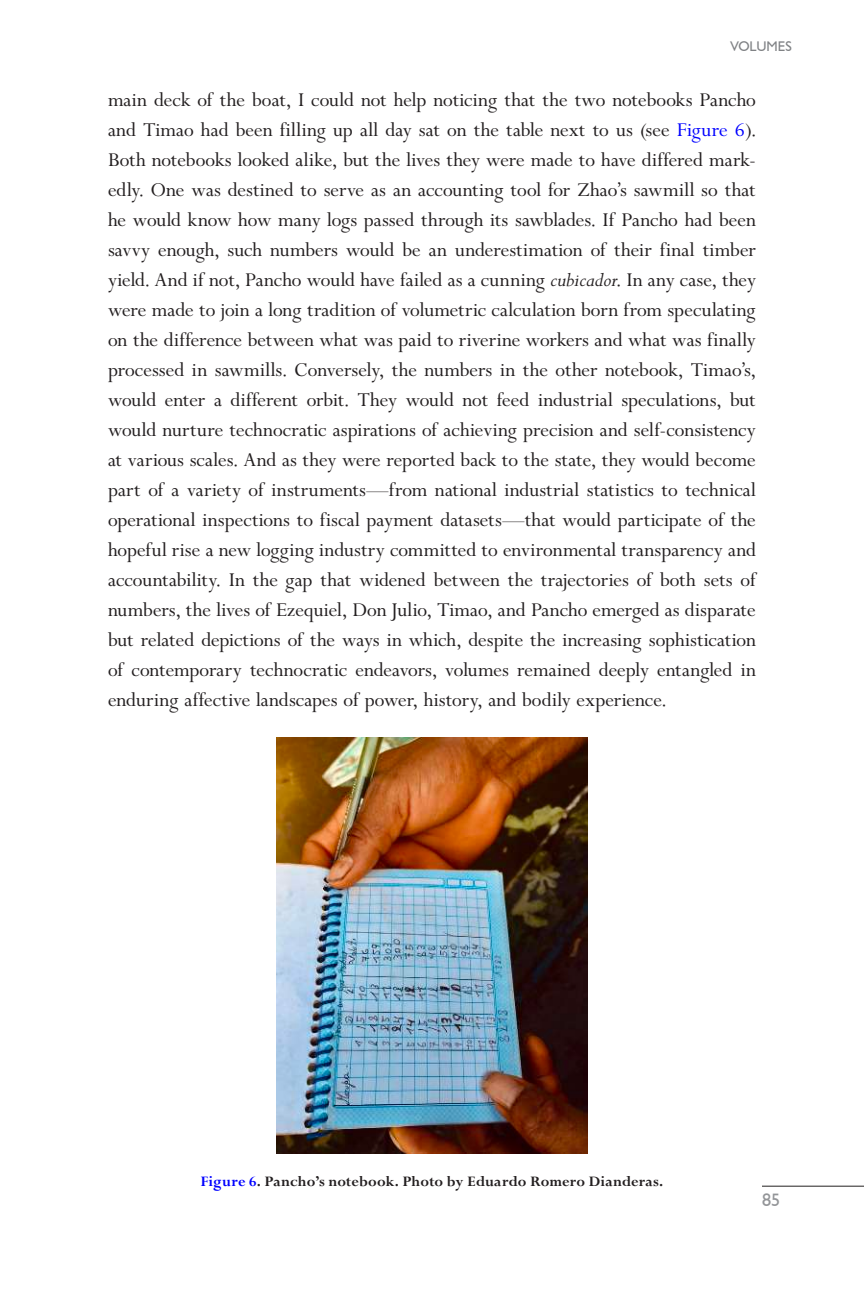
<style>
.page{position:relative;width:864px;height:1296px;background:#fff}
.page>*{position:absolute;margin:0;border:0;box-sizing:border-box;transform-origin:0 0}
.t1{font:22px/30px "Perpetua MT Std";color:#231f20;text-align:justify}
.t2{font:18px "Humanist 521 BT";color:#939598}
.t3{font:700 16px "Perpetua MT Std";letter-spacing:.01em;color:#231f20}
.t4{font:14px "Humanist 521 BT";color:#808285}
.s1{color:#00f}
.s2{font-style:italic}
</style>
<div class="page">
<hr style="left:762px;top:1186px;width:102px;height:1px;background:#231f20">
<img style="left:276px;top:737px;width:312px;height:417px">
<p class="t4" style="left:730px;top:37px;width:63px">VOLUMES</p>
<p class="t1" style="left:108px;top:85px;width:650px">main deck of the boat, I could not help noticing that the two notebooks Pancho and Timao had been filling up all day sat on the table next to us (see <span class="s1">Figure 6</span>).<br>Both notebooks looked alike, but the lives they were made to have differed mark&shy;edly. One was destined to serve as an accounting tool for Zhao’s sawmill so that he would know how many logs passed through its sawblades. If Pancho had been savvy enough, such numbers would be an underestimation of their final timber yield. And if not, Pancho would have failed as a cunning <span class="s2">cubicador</span>. In any case, they were made to join a long tradition of volumetric calculation born from speculating on the difference between what was paid to riverine workers and what was finally processed in sawmills. Conversely, the numbers in the other notebook, Timao’s, would enter a different orbit. They would not feed industrial speculations, but would nurture technocratic aspirations of achieving precision and self-consistency at various scales. And as they were reported back to the state, they would become part of a variety of instruments—from national industrial statistics to technical operational inspections to fiscal payment datasets—that would participate of the hopeful rise a new logging industry committed to environmental transparency and accountability. In the gap that widened between the trajectories of both sets of numbers, the lives of Ezequiel, Don Julio, Timao, and Pancho emerged as disparate but related depictions of the ways in which, despite the increasing sophistication of contemporary technocratic endeavors, volumes remained deeply entangled in enduring affective landscapes of power, history, and bodily experience.</p>
<p class="t3" style="left:201px;top:1173px;width:464px"><span class="s1">Figure 6</span>. Pancho’s notebook. Photo by Eduardo Romero Dianderas.</p>
<p class="t2" style="left:762px;top:1188px;width:20px">85</p>
</div>
